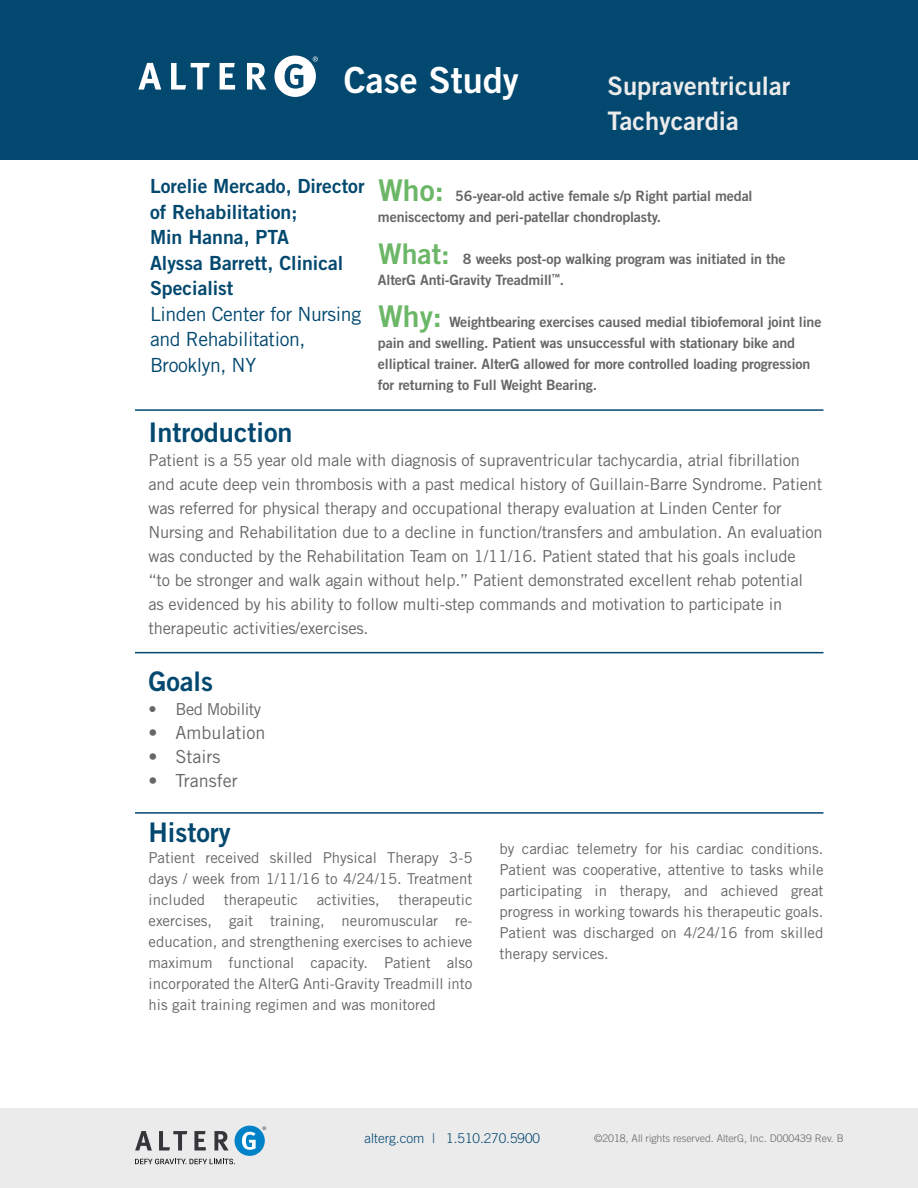
<style>
.page{position:relative;width:918px;height:1188px;background:#fff}
.page>*{position:absolute;margin:0;border:0;box-sizing:border-box;transform-origin:0 0}
.t1{font:36px "Trade Gothic LT Std Bd 2";color:#fff}
.t2{font:27px "Trade Gothic LT Std Bd 2";color:#03486f}
.t3{font:25.5px/34.5px "Trade Gothic LT Std Bd 2";color:#ebebec}
.t4{font:19.5px/25.5px "Trade Gothic LT Std Bd 2";color:#03486f}
.t5{font:19.5px/25.5px "Trade Gothic LT Std";letter-spacing:-.02em;color:#03486f}
.t6{font:18px "Trade Gothic LT Std";color:#666}
.t7{font:16.5px/24px "Trade Gothic LT Std";letter-spacing:-.01em;color:#666}
.t8{font:16.5px "Trade Gothic LT Std";letter-spacing:-.03em;color:#666}
.t9{font:15px/21px "Trade Gothic LT Std";color:#666;text-align:justify}
.t10{font:14.25px/21px "Trade Gothic LT Std Bd 2";letter-spacing:-.01em;color:#666}
.t11{font:300 13.5px "Trade Gothic LT Std";color:#03486f}
.t12{font:300 10.5px "Trade Gothic LT Std";color:#666}
.s1{font-size:30px;color:#6bb767}
.s2{font-size:28.5px;color:#6bb767}
</style>
<div class="page">
<div style="left:0;top:1108px;width:918px;height:80px;background:#ebebec"></div>
<svg style="left:135px;top:1131px;width:17px;height:19px"></svg>
<svg style="left:159px;top:1131px;width:28px;height:19px"></svg>
<svg style="left:194px;top:1131px;width:12px;height:19px"></svg>
<svg style="left:214px;top:1131px;width:15px;height:19px"></svg>
<div style="left:235px;top:1126px;width:30px;height:30px;background:#0082c8;border-radius:50%"></div>
<svg style="left:262px;top:1126px;width:4px;height:4px"></svg>
<svg style="left:242px;top:1132px;width:14px;height:18px"></svg>
<svg style="left:135px;top:1159px;width:100px;height:5px"></svg>
<div style="left:0;top:0;width:918px;height:159px;background:#03486f"></div>
<hr style="left:135px;top:409px;width:689px;height:2px;background:#03486f">
<hr style="left:135px;top:652px;width:689px;height:1px;background:#03486f">
<hr style="left:135px;top:812px;width:689px;height:2px;background:#03486f">
<svg style="left:138px;top:63px;width:23px;height:27px"></svg>
<svg style="left:171px;top:63px;width:39px;height:27px"></svg>
<svg style="left:220px;top:63px;width:15px;height:27px"></svg>
<svg style="left:247px;top:63px;width:19px;height:27px"></svg>
<svg style="left:274px;top:56px;width:44px;height:41px"></svg>
<h1 class="t1" style="left:344px;top:57px;width:176px">Case Study</h1>
<h3 class="t3" style="left:608px;top:69px;width:184px">Supraventricular<br>Tachycardia</h3>
<p class="t4" style="left:150px;top:173px;width:216px">Lorelie Mercado, Director of Rehabilitation;<br>Min Hanna, PTA<br>Alyssa Barrett, Clinical<br>Specialist</p>
<p class="t5" style="left:150px;top:301px;width:213px">Linden Center for Nursing and Rehabilitation,<br>Brooklyn, NY</p>
<p class="t10" style="left:378px;top:185px;width:376px"><span class="s1">Who:</span> 56-year-old active female s/p Right partial medal meniscectomy and peri-patellar chondroplasty.</p>
<p class="t10" style="left:378px;top:248px;width:409px"><span class="s2">What:</span> 8 weeks post-op walking program was initiated in the<br>AlterG Anti-Gravity Treadmill<sup>™</sup>.</p>
<p class="t10" style="left:378px;top:311px;width:445px"><span class="s1">Why:</span> Weightbearing exercises caused medial tibiofemoral joint line pain and swelling. Patient was unsuccessful with stationary bike and elliptical trainer. AlterG allowed for more controlled loading progression for returning to Full Weight Bearing.</p>
<h2 class="t2" style="left:148px;top:416px;width:146px">Introduction</h2>
<p class="t7" style="left:148px;top:448px;width:676px">Patient is a 55 year old male with diagnosis of supraventricular tachycardia, atrial fibrillation and acute deep vein thrombosis with a past medical history of Guillain-Barre Syndrome. Patient was referred for physical therapy and occupational therapy evaluation at Linden Center for Nursing and Rehabilitation due to a decline in function/transfers and ambulation. An evaluation was conducted by the Rehabilitation Team on 1/11/16. Patient stated that his goals include<br>“to be stronger and walk again without help.” Patient demonstrated excellent rehab potential<br>as evidenced by his ability to follow multi-step commands and motivation to participate in therapeutic activities/exercises.</p>
<h2 class="t2" style="left:148px;top:665px;width:66px">Goals</h2>
<p class="t8" style="left:148px;top:699px;width:114px">• Bed Mobility</p>
<p class="t6" style="left:148px;top:722px;width:119px">• Ambulation</p>
<p class="t6" style="left:148px;top:746px;width:73px">• Stairs</p>
<p class="t6" style="left:148px;top:770px;width:91px">• Transfer</p>
<h2 class="t2" style="left:148px;top:815px;width:84px">History</h2>
<p class="t9" style="left:148px;top:847px;width:326px">Patient received skilled Physical Therapy 3-5 days / week from 1/11/16 to 4/24/15. Treatment included therapeutic activities, therapeutic exercises, gait training, neuromuscular re&shy;education, and strengthening exercises to achieve maximum functional capacity. Patient also incorporated the AlterG Anti-Gravity Treadmill into his gait training regimen and was monitored</p>
<p class="t9" style="left:500px;top:838px;width:326px">by cardiac telemetry for his cardiac conditions.<br>Patient was cooperative, attentive to tasks while participating in therapy, and achieved great progress in working towards his therapeutic goals.<br>Patient was discharged on 4/24/16 from skilled therapy services.</p>
<p class="t11" style="left:364px;top:1131px;width:177px">alterg.com | 1.510.270.5900</p>
<p class="t12" style="left:594px;top:1132px;width:251px">©2018, All rights reserved. AlterG, Inc. D000439 Rev. B</p>
</div>
